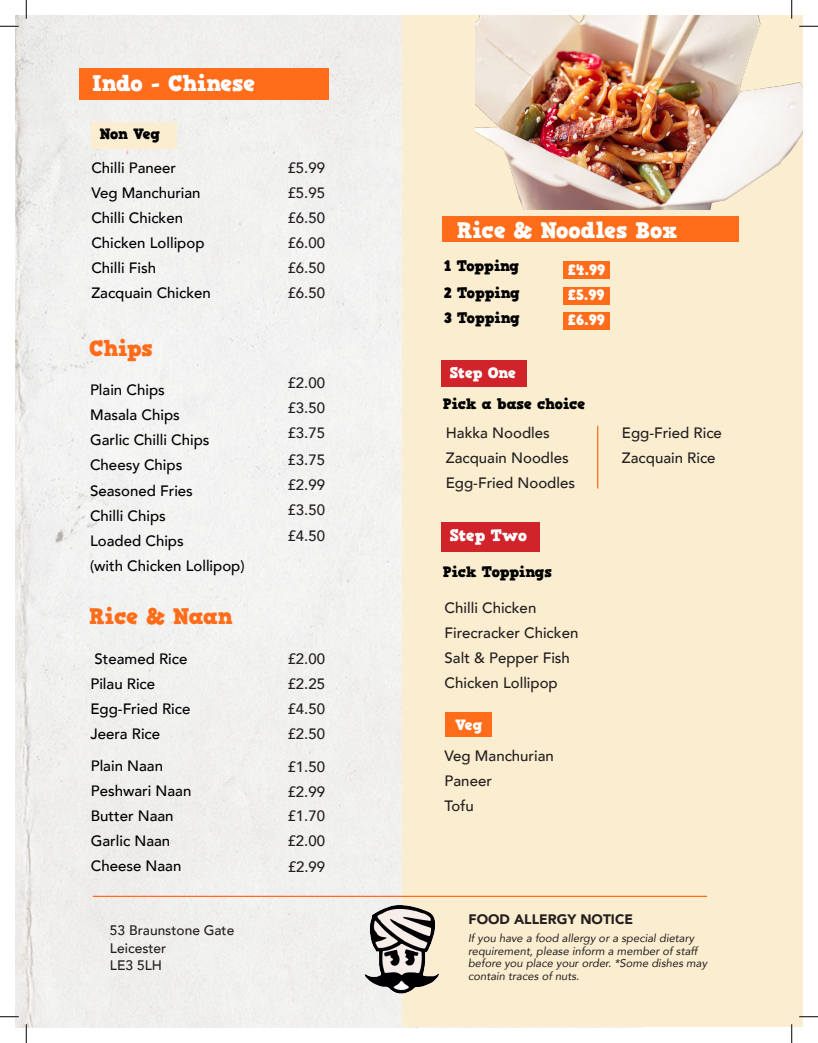
<style>
.page{position:relative;width:818px;height:1043px;background:#fff}
.page>*{position:absolute;margin:0;border:0;box-sizing:border-box;transform-origin:0 0}
.t1{font:22.5px "HVD Comic Serif Pro";color:#fff}
.t2{font:22.5px "HVD Comic Serif Pro";color:#ff6c1a}
.t3{font:22.5px "HVD Comic Serif Pro";color:#fffdff}
.t4{font:16.25px "HVD Comic Serif Pro";color:#fff}
.t5{font:500 15px "Avenir";color:#000001}
.t6{font:500 15px/25px "Avenir";color:#231f20}
.t7{font:15px "HVD Comic Serif Pro";color:#000}
.t8{font:15px "HVD Comic Serif Pro";color:#fff}
.t9{font:15px "HVD Comic Serif Pro";letter-spacing:-.025em;color:#000001}
.t10{font:500 13.75px "Avenir";color:#231f20}
.t11{font:900 13.75px "Avenir";color:#231f20}
.t12{font:italic 11.25px/12.5px "Avenir";color:#231f20}
</style>
<div class="page">
<div style="left:16px;top:16px;width:386px;height:1011px;background:#f1f1ef"></div>
<div style="left:402px;top:16px;width:400px;height:1011px;background:#fbedcf"></div>
<div style="left:79px;top:68px;width:250px;height:32px;background:#ff6c1a"></div>
<div style="left:563px;top:261px;width:46px;height:18px;background:#ff6c1a"></div>
<div style="left:563px;top:287px;width:46px;height:17px;background:#ff6c1a"></div>
<div style="left:563px;top:312px;width:46px;height:17px;background:#ff6c1a"></div>
<div style="left:441px;top:360px;width:85px;height:27px;background:#d1232a"></div>
<div style="left:91px;top:122px;width:85px;height:26px;background:#fbedcf"></div>
<div style="left:441px;top:522px;width:98px;height:30px;background:#d1232a"></div>
<div style="left:442px;top:216px;width:296px;height:25px;background:#ff6c1a"></div>
<hr style="left:597px;top:426px;width:1px;height:62px;background:#ff6c1a">
<img style="left:340px;top:891px;width:99px;height:116px">
<img style="left:475px;top:16px;width:327px;height:193px">
<hr style="left:93px;top:895px;width:614px;height:2px;background:#ff6c1a">
<div style="left:445px;top:712px;width:46px;height:25px;background:#ff6c1a"></div>
<svg style="left:0;top:25px;width:19px;height:2px"></svg>
<svg style="left:799px;top:25px;width:19px;height:2px"></svg>
<svg style="left:0;top:1015px;width:19px;height:2px"></svg>
<svg style="left:799px;top:1015px;width:19px;height:2px"></svg>
<svg style="left:25px;top:0;width:2px;height:19px"></svg>
<svg style="left:25px;top:1024px;width:2px;height:18px"></svg>
<svg style="left:790px;top:0;width:2px;height:19px"></svg>
<svg style="left:791px;top:1024px;width:1px;height:18px"></svg>
<p class="t3" style="left:92px;top:65px;width:164px">Indo - Chinese</p>
<p class="t9" style="left:100px;top:122px;width:62px">Non Veg</p>
<p class="t5" style="left:91px;top:155px;width:86px">Chilli Paneer</p>
<p class="t5" style="left:91px;top:180px;width:111px">Veg Manchurian</p>
<p class="t5" style="left:91px;top:205px;width:93px">Chilli Chicken</p>
<p class="t5" style="left:91px;top:230px;width:115px">Chicken Lollipop</p>
<p class="t5" style="left:91px;top:255px;width:66px">Chilli Fish</p>
<p class="t5" style="left:91px;top:280px;width:121px">Zacquain Chicken</p>
<p class="t2" style="left:89px;top:330px;width:65px">Chips</p>
<p class="t5" style="left:90px;top:376px;width:76px">Plain Chips</p>
<p class="t5" style="left:90px;top:401px;width:91px">Masala Chips</p>
<p class="t5" style="left:90px;top:426px;width:121px">Garlic Chilli Chips</p>
<p class="t5" style="left:90px;top:451px;width:94px">Cheesy Chips</p>
<p class="t5" style="left:90px;top:477px;width:104px">Seasoned Fries</p>
<p class="t5" style="left:90px;top:502px;width:77px">Chilli Chips</p>
<p class="t5" style="left:90px;top:527px;width:95px">Loaded Chips</p>
<p class="t5" style="left:90px;top:552px;width:156px">(with Chicken Lollipop)</p>
<p class="t2" style="left:89px;top:599px;width:145px">Rice &amp; Naan</p>
<p class="t6" style="left:287px;top:155px;width:39px">£5.99</p>
<p class="t6" style="left:287px;top:180px;width:39px">£5.95</p>
<p class="t6" style="left:287px;top:205px;width:39px">£6.50</p>
<p class="t6" style="left:287px;top:230px;width:39px">£6.00</p>
<p class="t6" style="left:287px;top:255px;width:39px">£6.50</p>
<p class="t6" style="left:287px;top:280px;width:39px">£6.50</p>
<p class="t6" style="left:287px;top:369px;width:39px">£2.00</p>
<p class="t6" style="left:287px;top:394px;width:39px">£3.50</p>
<p class="t6" style="left:287px;top:419px;width:39px">£3.75</p>
<p class="t6" style="left:287px;top:446px;width:39px">£3.75</p>
<p class="t6" style="left:287px;top:471px;width:39px">£2.99</p>
<p class="t6" style="left:287px;top:496px;width:39px">£3.50</p>
<p class="t6" style="left:287px;top:523px;width:39px">£4.50</p>
<p class="t5" style="left:95px;top:646px;width:94px">Steamed Rice</p>
<p class="t5" style="left:90px;top:671px;width:66px">Pilau Rice</p>
<p class="t5" style="left:90px;top:696px;width:102px">Egg-Fried Rice</p>
<p class="t5" style="left:90px;top:721px;width:71px">Jeera Rice</p>
<p class="t5" style="left:91px;top:753px;width:74px">Plain Naan</p>
<p class="t5" style="left:91px;top:778px;width:102px">Peshwari Naan</p>
<p class="t5" style="left:91px;top:803px;width:84px">Butter Naan</p>
<p class="t5" style="left:91px;top:828px;width:81px">Garlic Naan</p>
<p class="t5" style="left:91px;top:853px;width:92px">Cheese Naan</p>
<p class="t6" style="left:288px;top:853px;width:39px">£2.99</p>
<p class="t6" style="left:287px;top:645px;width:39px">£2.00</p>
<p class="t6" style="left:287px;top:670px;width:39px">£2.25</p>
<p class="t6" style="left:287px;top:695px;width:39px">£4.50 £2.50</p>
<p class="t6" style="left:287px;top:753px;width:39px">£1.50</p>
<p class="t6" style="left:287px;top:778px;width:39px">£2.99</p>
<p class="t6" style="left:287px;top:802px;width:39px">£1.70</p>
<p class="t6" style="left:287px;top:827px;width:39px">£2.00</p>
<p class="t10" style="left:110px;top:918px;width:126px">53 Braunstone Gate</p>
<p class="t10" style="left:110px;top:936px;width:58px">Leicester</p>
<p class="t10" style="left:110px;top:953px;width:53px">LE3 5LH</p>
<p class="t1" style="left:456px;top:212px;width:222px">Rice &amp; Noodles Box</p>
<p class="t7" style="left:444px;top:254px;width:77px">1 Topping</p>
<p class="t7" style="left:444px;top:281px;width:77px">2 Topping</p>
<p class="t7" style="left:444px;top:306px;width:77px">3 Topping</p>
<p class="t8" style="left:449px;top:361px;width:68px">Step One</p>
<p class="t8" style="left:567px;top:259px;width:39px">£4.99</p>
<p class="t8" style="left:567px;top:284px;width:38px">£5.99</p>
<p class="t8" style="left:567px;top:309px;width:39px">£6.99</p>
<p class="t7" style="left:443px;top:392px;width:144px">Pick a base choice</p>
<p class="t6" style="left:446px;top:419px;width:105px">Hakka Noodles</p>
<p class="t6" style="left:446px;top:444px;width:124px">Zacquain Noodles</p>
<p class="t6" style="left:446px;top:469px;width:131px">Egg-Fried Noodles</p>
<p class="t4" style="left:449px;top:522px;width:79px">Step Two</p>
<p class="t7" style="left:443px;top:560px;width:111px">Pick Toppings</p>
<p class="t6" style="left:444px;top:594px;width:93px">Chilli Chicken</p>
<p class="t6" style="left:444px;top:619px;width:135px">Firecracker Chicken</p>
<p class="t6" style="left:444px;top:644px;width:127px">Salt &amp; Pepper Fish</p>
<p class="t6" style="left:444px;top:669px;width:115px">Chicken Lollipop</p>
<p class="t8" style="left:455px;top:713px;width:29px">Veg</p>
<p class="t6" style="left:444px;top:742px;width:111px">Veg Manchurian</p>
<p class="t6" style="left:444px;top:767px;width:49px">Paneer</p>
<p class="t6" style="left:444px;top:792px;width:31px">Tofu</p>
<p class="t6" style="left:622px;top:419px;width:102px">Egg-Fried Rice</p>
<p class="t6" style="left:622px;top:444px;width:95px">Zacquain Rice</p>
<p class="t11" style="left:468px;top:907px;width:166px">FOOD ALLERGY NOTICE</p>
<p class="t12" style="left:468px;top:932px;width:240px">If you have a food allergy or a special dietary requirement, please inform a member of staff before you place your order. *Some dishes may contain traces of nuts.</p>
</div>
